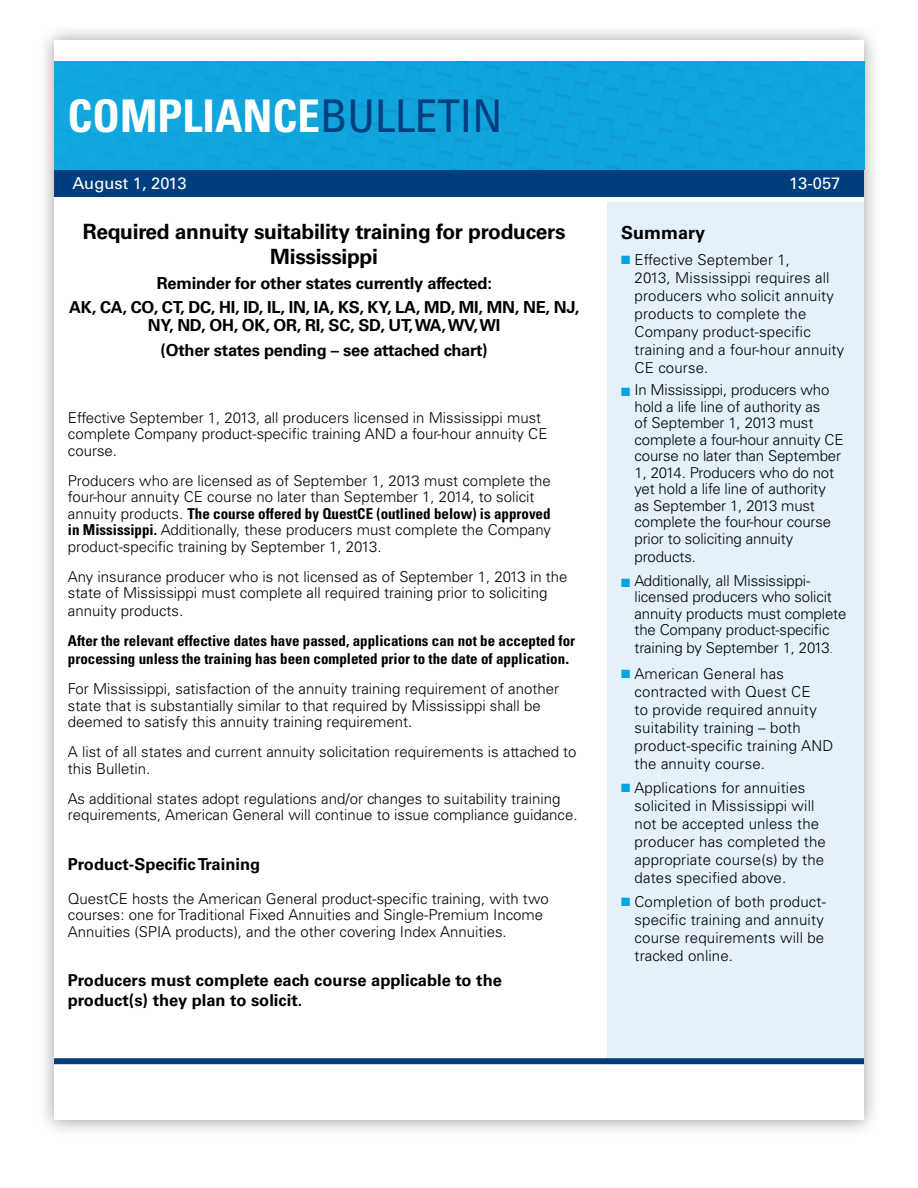
<style>
.page{position:relative;width:918px;height:1188px;background:#fff}
.page>*{position:absolute;margin:0;border:0;box-sizing:border-box;transform-origin:0 0}
.t1{font:700 condensed 45px "Univers";color:#fff}
.t2{font:700 21px/24.8px "Univers";letter-spacing:-.015em;color:#000;text-align:center}
.t3{font:700 18px "Univers LT Std";color:#000}
.t4{font:700 16.5px/24.8px "Univers";letter-spacing:-.015em;color:#000;text-align:center}
.t5{font:16.5px "Univers";color:#fff}
.t6{font:300 15px/16.5px "Univers";color:#000}
.t7{font:700 condensed 15px/18px "Univers";color:#000}
.s1{font-weight:400;color:#003e7e}
.s2{color:#00a4e3}
.s3{font-size:10.5px}
.s4{font-weight:700;font-stretch:condensed}
.s5{font-stretch:normal;font-size:16.5px}
</style>
<div class="page">
<div style="left:37px;top:24px;width:844px;height:1113px;background:#000;opacity:.37"></div>
<div style="left:54px;top:40px;width:810px;height:1080px;background:#fff"></div>
<div style="left:54px;top:170px;width:810px;height:27px;background:#003e7e"></div>
<div style="left:608px;top:202px;width:256px;height:861px;background:#e4f1fb"></div>
<div style="left:54px;top:1058px;width:810px;height:6px;background:#003e7e"></div>
<div style="left:54px;top:62px;width:810px;height:108px;background:#11a5dd"></div>
<h1 class="t1" style="left:68px;top:88px;width:437px">COMPLIANCE<span class="s1">BULLETIN</span></h1>
<p class="t5" style="left:72px;top:173px;width:116px">August 1, 2013</p>
<p class="t5" style="left:789px;top:173px;width:53px">13-057</p>
<h2 class="t2" style="left:83px;top:220px;width:484px">Required annuity suitability training for producers<br>Mississippi</h2>
<p class="t4" style="left:69px;top:271px;width:512px">Reminder for other states currently affected:<br>AK, CA, CO, CT, DC, HI, ID, IL, IN, IA, KS, KY, LA, MD, MI, MN, NE, NJ,</p>
<p class="t4" style="left:148px;top:313px;width:354px">NY, ND, OH, OK, OR, RI, SC, SD, UT, WA, WV, WI (Other states pending – see attached chart)</p>
<p class="t3" style="left:621px;top:223px;width:86px">Summary</p>
<p class="t6" style="left:635px;top:251px;width:211px;line-height:18px;text-indent:-13px"><span class="s2">■</span> Effective September 1,<br>2013, Mississippi requires all producers who solicit annuity products to complete the<br>Company product-specific training and a four-hour annuity<br>CE course.</p>
<p class="t6" style="left:635px;top:382px;width:211px;text-indent:-13px"><span class="s2">■</span> In Mississippi, producers who hold a life line of authority as<br>of September 1, 2013 must complete a four-hour annuity CE course no later than September<br>1, 2014. Producers who do not yet hold a life line of authority as September 1, 2013 must complete the four-hour course prior to soliciting annuity</p>
<p class="t6" style="left:635px;top:548px;width:63px">products.</p>
<p class="t6" style="left:635px;top:572px;width:213px;text-indent:-13px"><span class="s2">■</span> Additionally, all Mississippi&shy;licensed producers who solicit annuity products must complete the Company product-specific</p>
<p class="t6" style="left:635px;top:640px;width:200px">training by September 1, 2013<span class="s3">.</span></p>
<p class="t6" style="left:635px;top:665px;width:200px;line-height:18px;text-indent:-13px"><span class="s2">■</span> American General has contracted with Quest CE<br>to provide required annuity suitability training – both product-specific training AND the annuity course.</p>
<p class="t6" style="left:635px;top:779px;width:193px;line-height:18px;text-indent:-13px"><span class="s2">■</span> Applications for annuities solicited in Mississippi will not be accepted unless the producer has completed the appropriate course(s) by the dates specified above.</p>
<p class="t6" style="left:635px;top:893px;width:193px;line-height:18px;text-indent:-13px"><span class="s2">■</span> Completion of both product&shy;specific training and annuity course requirements will be tracked online.</p>
<p class="t6" style="left:68px;top:409px;width:481px">Effective September 1, 2013, all producers licensed in Mississippi must complete Company product-specific training AND a four-hour annuity CE course.</p>
<p class="t6" style="left:68px;top:472px;width:485px">Producers who are licensed as of September 1, 2013 must complete the four-hour annuity CE course no later than September 1, 2014, to solicit annuity products. <span class="s4">The course offered by QuestCE (outlined below) is approved in Mississippi.</span> Additionally, these producers must complete the Company product-specific training by September 1, 2013.</p>
<p class="t6" style="left:68px;top:568px;width:501px">Any insurance producer who is not licensed as of September 1, 2013 in the state of Mississippi must complete all required training prior to soliciting</p>
<p class="t6" style="left:68px;top:603px;width:117px">annuity products.</p>
<p class="t7" style="left:68px;top:632px;width:509px">After the relevant effective dates have passed, applications can not be accepted for processing unless the training has been completed prior to the date of application<span class="s5">.</span></p>
<p class="t6" style="left:68px;top:681px;width:493px">For Mississippi, satisfaction of the annuity training requirement of another state that is substantially similar to that required by Mississippi shall be deemed to satisfy this annuity training requirement.</p>
<p class="t6" style="left:68px;top:744px;width:510px">A list of all states and current annuity solicitation requirements is attached to this Bulletin.</p>
<p class="t6" style="left:68px;top:790px;width:511px">As additional states adopt regulations and/or changes to suitability training requirements, American General will continue to issue compliance guidance.</p>
<p class="t4" style="left:68px;top:852px;width:194px">Product-Specific Training</p>
<p class="t6" style="left:68px;top:890px;width:482px">QuestCE hosts the American General product-specific training, with two courses: one for Traditional Fixed Annuities and Single-Premium Income<br>Annuities (SPIA products), and the other covering Index Annuities.</p>
<p class="t4" style="left:68px;top:971px;width:436px;line-height:19.8px;text-align:left">Producers must complete each course applicable to the product(s) they plan to solicit.</p>
</div>
